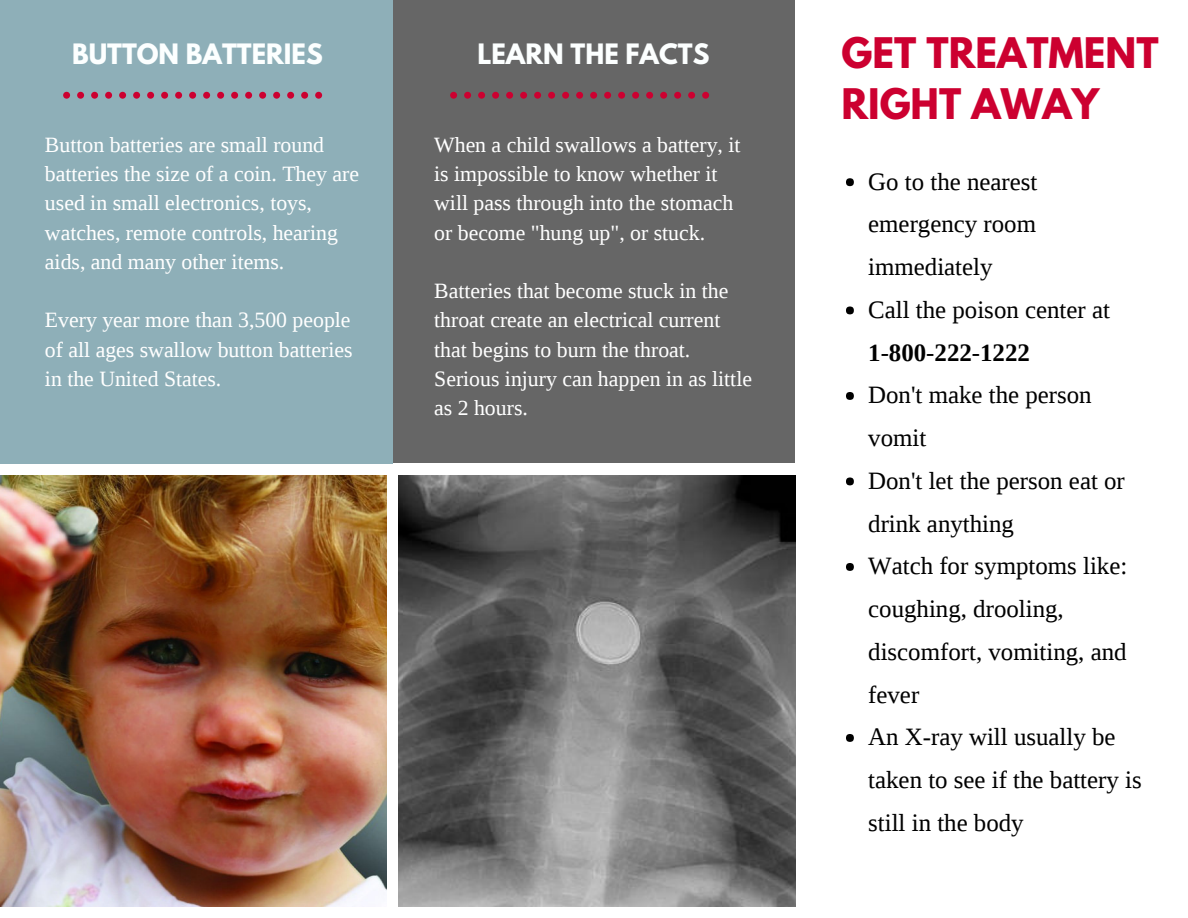
<style>
.page{position:relative;width:1188px;height:918px;background:#fff}
.page>*{position:absolute;margin:0;border:0;box-sizing:border-box;transform-origin:0 0}
.t1{font:700 37.35px/51.8px "League Spartan";color:#cc0030}
.t2{font:24.9px/42.8px "Liberation Serif";color:#000}
.t3{font:700 24.9px "League Spartan";color:#fcffff}
.t4{font:700 24.9px "Liberation Serif";color:#000}
.t5{font:21.75px/29.2px "Liberation Serif";color:#fff}
</style>
<div class="page">
<div style="left:390px;top:0;width:405px;height:462px;background:#666"></div>
<div style="left:0;top:0;width:393px;height:464px;background:#8eafb8"></div>
<div style="left:520px;top:92px;width:7px;height:7px;background:#cc0030;border-radius:50%"></div>
<div style="left:534px;top:92px;width:7px;height:7px;background:#cc0030;border-radius:50%"></div>
<div style="left:506px;top:92px;width:7px;height:7px;background:#cc0030;border-radius:50%"></div>
<div style="left:562px;top:92px;width:7px;height:7px;background:#cc0030;border-radius:50%"></div>
<svg style="left:450px;top:92px;width:7px;height:7px"></svg>
<div style="left:576px;top:92px;width:7px;height:7px;background:#cc0030;border-radius:50%"></div>
<div style="left:464px;top:92px;width:7px;height:7px;background:#cc0030;border-radius:50%"></div>
<div style="left:478px;top:92px;width:7px;height:7px;background:#cc0030;border-radius:50%"></div>
<div style="left:492px;top:92px;width:7px;height:7px;background:#cc0030;border-radius:50%"></div>
<div style="left:548px;top:92px;width:7px;height:7px;background:#cc0030;border-radius:50%"></div>
<div style="left:660px;top:92px;width:7px;height:7px;background:#cc0030;border-radius:50%"></div>
<div style="left:674px;top:92px;width:7px;height:7px;background:#cc0030;border-radius:50%"></div>
<div style="left:688px;top:92px;width:7px;height:7px;background:#cc0030;border-radius:50%"></div>
<div style="left:702px;top:92px;width:7px;height:7px;background:#cc0030;border-radius:50%"></div>
<div style="left:646px;top:92px;width:7px;height:7px;background:#cc0030;border-radius:50%"></div>
<div style="left:604px;top:92px;width:7px;height:7px;background:#cc0030;border-radius:50%"></div>
<div style="left:618px;top:92px;width:7px;height:7px;background:#cc0030;border-radius:50%"></div>
<div style="left:590px;top:92px;width:7px;height:7px;background:#cc0030;border-radius:50%"></div>
<div style="left:632px;top:92px;width:7px;height:7px;background:#cc0030;border-radius:50%"></div>
<img style="left:0;top:476px;width:387px;height:431px">
<img style="left:398px;top:476px;width:397px;height:431px">
<div style="left:846px;top:178px;width:8px;height:8px;background:#000;border-radius:50%"></div>
<div style="left:846px;top:307px;width:8px;height:7px;background:#000;border-radius:50%"></div>
<div style="left:846px;top:392px;width:8px;height:8px;background:#000;border-radius:50%"></div>
<div style="left:846px;top:478px;width:8px;height:7px;background:#000;border-radius:50%"></div>
<div style="left:846px;top:563px;width:8px;height:8px;background:#000;border-radius:50%"></div>
<div style="left:846px;top:734px;width:8px;height:8px;background:#000;border-radius:50%"></div>
<div style="left:133px;top:92px;width:7px;height:7px;background:#cc0030;border-radius:50%"></div>
<div style="left:147px;top:92px;width:7px;height:7px;background:#cc0030;border-radius:50%"></div>
<div style="left:119px;top:92px;width:7px;height:7px;background:#cc0030;border-radius:50%"></div>
<div style="left:175px;top:92px;width:7px;height:7px;background:#cc0030;border-radius:50%"></div>
<svg style="left:63px;top:92px;width:7px;height:7px"></svg>
<div style="left:189px;top:92px;width:7px;height:7px;background:#cc0030;border-radius:50%"></div>
<div style="left:77px;top:92px;width:7px;height:7px;background:#cc0030;border-radius:50%"></div>
<div style="left:91px;top:92px;width:7px;height:7px;background:#cc0030;border-radius:50%"></div>
<div style="left:105px;top:92px;width:7px;height:7px;background:#cc0030;border-radius:50%"></div>
<div style="left:161px;top:92px;width:7px;height:7px;background:#cc0030;border-radius:50%"></div>
<div style="left:273px;top:92px;width:7px;height:7px;background:#cc0030;border-radius:50%"></div>
<div style="left:287px;top:92px;width:7px;height:7px;background:#cc0030;border-radius:50%"></div>
<div style="left:301px;top:92px;width:7px;height:7px;background:#cc0030;border-radius:50%"></div>
<div style="left:315px;top:92px;width:7px;height:7px;background:#cc0030;border-radius:50%"></div>
<div style="left:259px;top:92px;width:7px;height:7px;background:#cc0030;border-radius:50%"></div>
<div style="left:217px;top:92px;width:7px;height:7px;background:#cc0030;border-radius:50%"></div>
<div style="left:231px;top:92px;width:7px;height:7px;background:#cc0030;border-radius:50%"></div>
<div style="left:203px;top:92px;width:7px;height:7px;background:#cc0030;border-radius:50%"></div>
<div style="left:245px;top:92px;width:7px;height:7px;background:#cc0030;border-radius:50%"></div>
<p class="t3" style="left:72px;top:42px;width:252px">BUTTON BATTERIES</p>
<p class="t3" style="left:477px;top:42px;width:234px">LEARN THE FACTS</p>
<p class="t5" style="left:45px;top:130px;width:316px">Button batteries are small round batteries the size of a coin. They are used in small electronics, toys, watches, remote controls, hearing aids, and many other items.</p>
<p class="t5" style="left:45px;top:306px;width:309px;text-align:justify">Every year more than 3,500 people of all ages swallow button batteries in the United States.</p>
<p class="t5" style="left:434px;top:130px;width:308px">When a child swallows a battery, it is impossible to know whether it will pass through into the stomach or become "hung up", or stuck.</p>
<p class="t5" style="left:434px;top:276px;width:319px">Batteries that become stuck in the throat create an electrical current that begins to burn the throat.<br>Serious injury can happen in as little as 2 hours.</p>
<h1 class="t1" style="left:841px;top:31px;width:319px">GET TREATMENT<br>RIGHT AWAY</h1>
<p class="t2" style="left:868px;top:160px;width:243px">Go to the nearest emergency room immediately<br>Call the poison center at</p>
<p class="t4" style="left:868px;top:338px;width:163px">1-800-222-1222</p>
<p class="t2" style="left:868px;top:373px;width:275px">Don't make the person vomit<br>Don't let the person eat or drink anything<br>Watch for symptoms like: coughing, drooling, discomfort, vomiting, and fever<br>An X-ray will usually be taken to see if the battery is still in the body</p>
</div>
